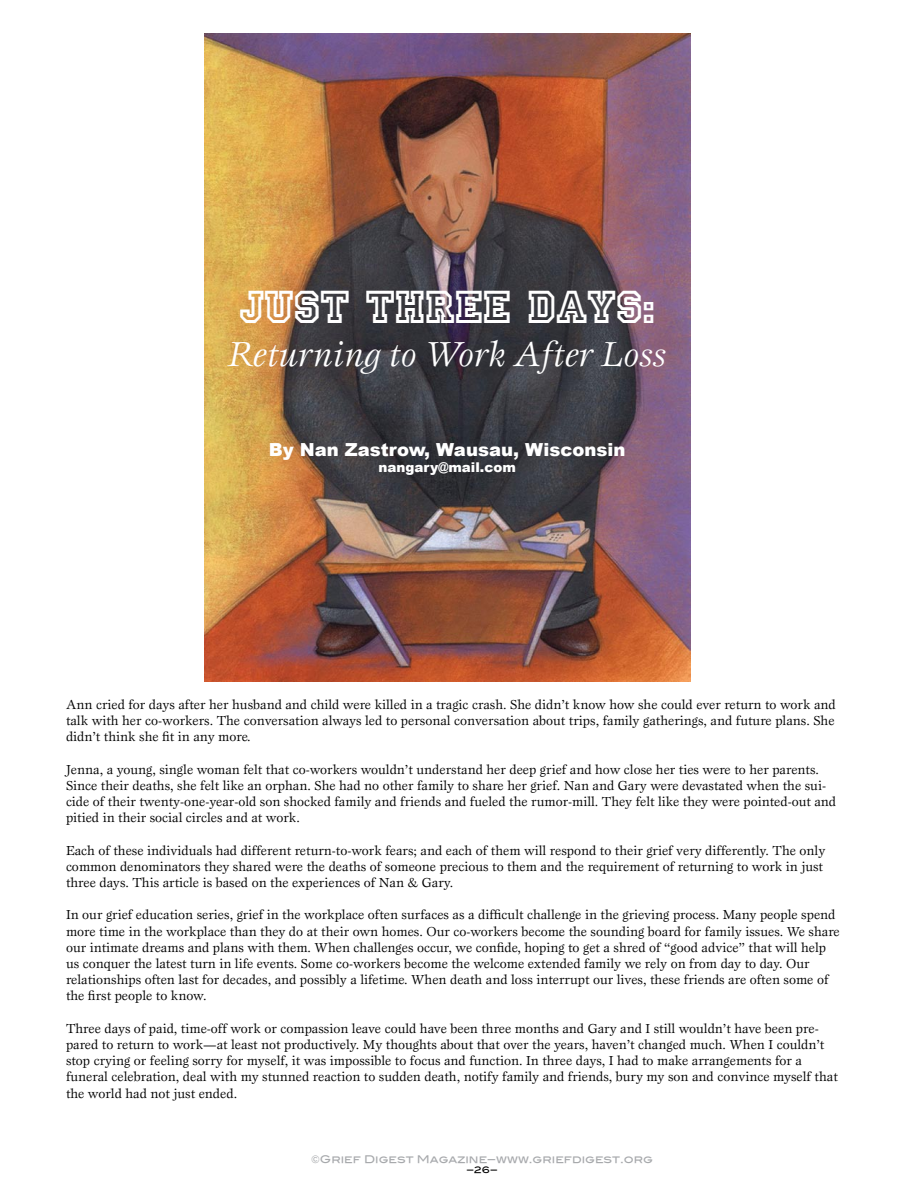
<style>
.page{position:relative;width:918px;height:1188px;background:#fff}
.page>*{position:absolute;margin:0;border:0;box-sizing:border-box;transform-origin:0 0}
.t1{font:48px "Princetown LET";color:#fff}
.t2{font:italic 36px "Esprit";color:#fff}
.t3{font:900 18px "Arial";color:#fff}
.t4{font:13.5px/16.2px "Esprit";color:#000}
.t5{font:900 13.5px "Arial";color:#fff}
.t6{font:10.5px "Blair Md ITCTT Medium";color:#a7a9ac}
.t7{font:9px "Blair Md ITCTT Medium";color:#000}
</style>
<div class="page">
<img style="left:204px;top:34px;width:486px;height:648px">
<h1 class="t1" style="left:240px;top:278px;width:416px">JUST THREE DAYS:</h1>
<h2 class="t2" style="left:228px;top:333px;width:439px">Returning to Work After Loss</h2>
<h3 class="t3" style="left:269px;top:439px;width:358px">By Nan Zastrow, Wausau, Wisconsin</h3>
<p class="t5" style="left:378px;top:460px;width:139px">nangary@mail.com</p>
<p class="t4" style="left:66px;top:696px;width:771px;text-align:justify">Ann cried for days after her husband and child were killed in a tragic crash. She didn’t know how she could ever return to work and talk with her co-workers. The conversation always led to personal conversation about trips, family gatherings, and future plans. She didn’t think she fit in any more.</p>
<p class="t4" style="left:66px;top:761px;width:772px">Jenna, a young, single woman felt that co-workers wouldn’t understand her deep grief and how close her ties were to her parents.<br>Since their deaths, she felt like an orphan. She had no other family to share her grief. Nan and Gary were devastated when the sui&shy;cide of their twenty-one-year-old son shocked family and friends and fueled the rumor-mill. They felt like they were pointed-out and pitied in their social circles and at work.</p>
<p class="t4" style="left:66px;top:842px;width:761px">Each of these individuals had different return-to-work fears; and each of them will respond to their grief very differently. The only common denominators they shared were the deaths of someone precious to them and the requirement of returning to work in just three days. This article is based on the experiences of Nan &amp; Gary.</p>
<p class="t4" style="left:66px;top:907px;width:775px">In our grief education series, grief in the workplace often surfaces as a difficult challenge in the grieving process. Many people spend more time in the workplace than they do at their own homes. Our co-workers become the sounding board for family issues. We share our intimate dreams and plans with them. When challenges occur, we confide, hoping to get a shred of “good advice” that will help us conquer the latest turn in life events. Some co-workers become the welcome extended family we rely on from day to day. Our relationships often last for decades, and possibly a lifetime. When death and loss interrupt our lives, these friends are often some of the first people to know.</p>
<p class="t4" style="left:66px;top:1020px;width:773px">Three days of paid, time-off work or compassion leave could have been three months and Gary and I still wouldn’t have been pre&shy;pared to return to work—at least not productively. My thoughts about that over the years, haven’t changed much. When I couldn’t stop crying or feeling sorry for myself, it was impossible to focus and function. In three days, I had to make arrangements for a funeral celebration, deal with my stunned reaction to sudden death, notify family and friends, bury my son and convince myself that the world had not just ended.</p>
<p class="t6" style="left:311px;top:1152px;width:343px">©Grief Digest Magazine–www.griefdigest.org</p>
<p class="t7" style="left:467px;top:1165px;width:32px">–26–</p>
</div>
